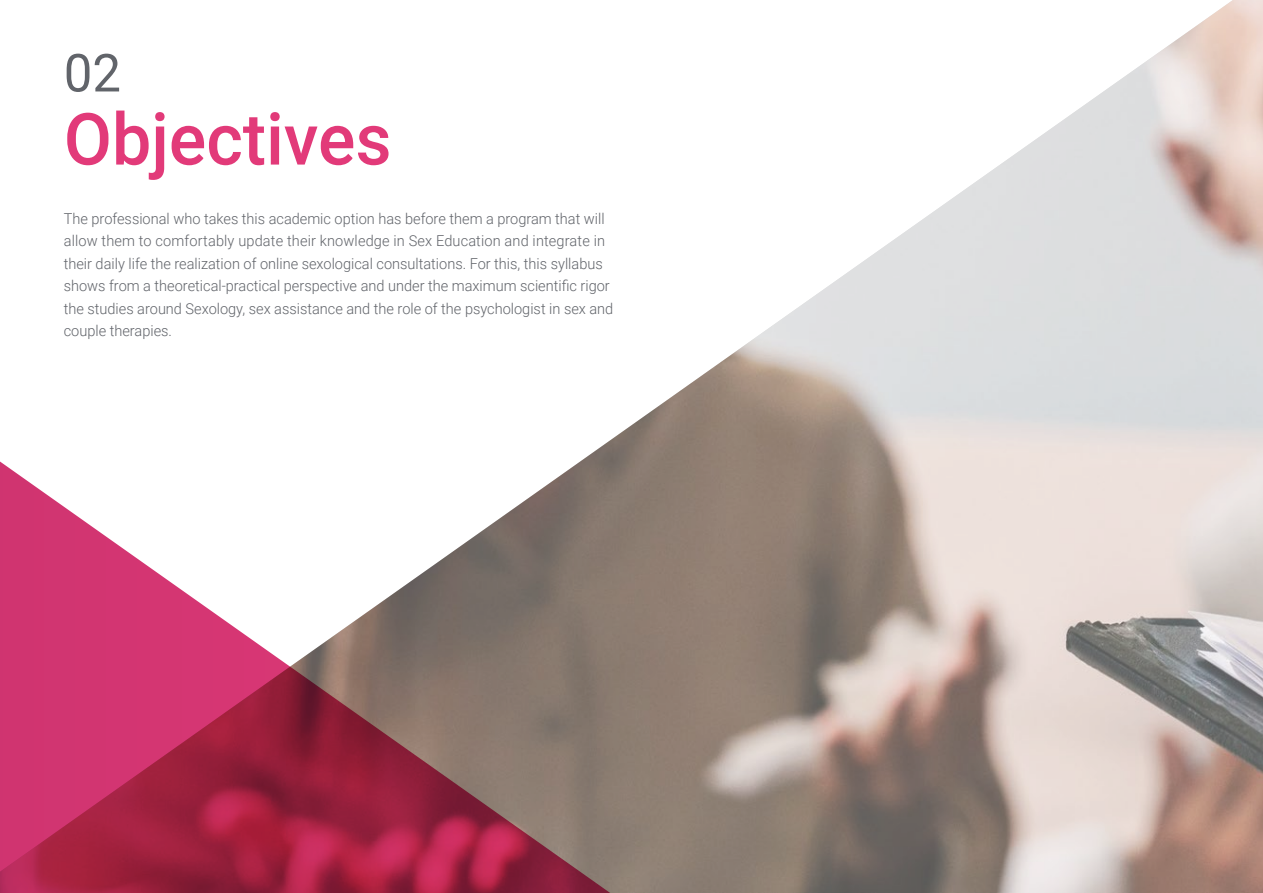
<style>
.page{position:relative;width:1263px;height:893px;background:#fff}
.page>*{position:absolute;margin:0;border:0;box-sizing:border-box;transform-origin:0 0}
.t1{font:500 72px "Roboto";color:#e23a79}
.t2{font:52.5px "Roboto";color:#61646a}
.t3{font:300 15px/22.5px "Roboto";color:#61646a}
</style>
<div class="page">
<img style="left:602px;top:0;width:661px;height:893px">
<svg style="left:0;top:446px;width:640px;height:447px"></svg>
<h2 class="t2" style="left:64px;top:36px;width:59px">02</h2>
<h1 class="t1" style="left:64px;top:89px;width:329px">Objectives</h1>
<p class="t3" style="left:64px;top:207px;width:551px">The professional who takes this academic option has before them a program that will allow them to comfortably update their knowledge in Sex Education and integrate in their daily life the realization of online sexological consultations. For this, this syllabus shows from a theoretical-practical perspective and under the maximum scientific rigor the studies around Sexology, sex assistance and the role of the psychologist in sex and couple therapies.</p>
</div>
